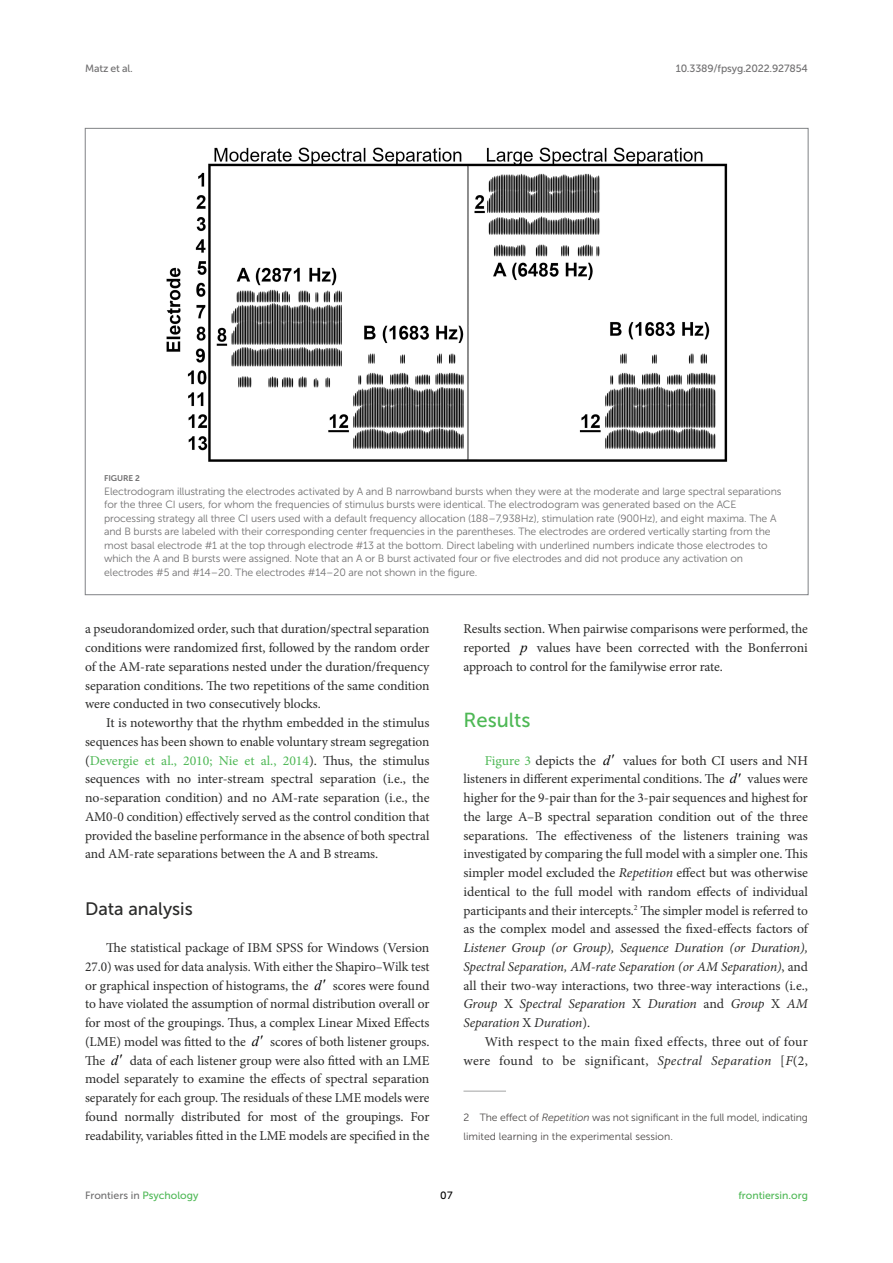
<style>
.page{position:relative;width:893px;height:1263px;background:#fff}
.page>*{position:absolute;margin:0;border:0;box-sizing:border-box;transform-origin:0 0}
.HEAD_1{font:20.25px "Museo Sans 500";color:#4eb855}
.HEAD_2{font:18px "Museo Sans 500";color:#2b2b2a}
.spi-math-img{font:italic 14.25px "Times New Roman";color:#000}
.TEXT_FLUSH{font:13.5px/18.8px "Minion Pro";letter-spacing:-.005em;color:#2b2b2a;text-align:justify}
.TEXT{font:13.5px/18.8px "Minion Pro";letter-spacing:-.005em;color:#2b2b2a;text-align:justify}
.TEXT_FLUSH-2{font:italic 13.5px "Minion Pro";letter-spacing:-.015em;color:#2b2b2a}
.TEXT_FLUSH-3{font:13.5px "Minion Pro";letter-spacing:.02em;color:#2b2b2a}
.TEXT_FLUSH-4{font:13.5px "Minion Pro";letter-spacing:-.005em;color:#4eb855}
.FIG_LEG{font:10.5px/13.5px "Museo Sans 300";letter-spacing:-.01em;color:#706f70}
.FOOTNOTE{font:10.5px/18.8px "Museo Sans 300";letter-spacing:-.005em;color:#4c4948}
.t1{font:10.5px "Museo Sans 500";letter-spacing:-.015em;color:#706f70}
.t2{font:10.5px "Museo Sans 500";color:#4eb855}
.t3{font:10.5px "Museo Sans 500";color:#000}
.FIG_HD{font:8.25px "Museo Sans 700";letter-spacing:-.01em;color:#706f70}
.s1{color:#2b2b2a}
.s2{font-family:"Times New Roman";font-style:italic;font-size:14.25px;color:#000}
.s3{color:#4eb855}
.s4{font-style:italic}
.s5{font-style:normal}
</style>
<div class="page">
<hr style="left:463px;top:1091px;width:43px;height:1px;background:#a2a3a3">
<img style="left:166px;top:147px;width:561px;height:315px">
<p class="t1" style="left:85px;top:63px;width:49px">Matz et al.</p>
<p class="t1" style="left:676px;top:63px;width:134px">10.3389/fpsyg.2022.927854</p>
<p class="FIG_HD" style="left:104px;top:474px;width:37px">FIGURE 2</p>
<p class="FIG_LEG" style="left:104px;top:484px;width:679px">Electrodogram illustrating the electrodes activated by A and B narrowband bursts when they were at the moderate and large spectral separations for the three CI users, for whom the frequencies of stimulus bursts were identical. The electrodogram was generated based on the ACE processing strategy all three CI users used with a default frequency allocation (188–7,938 Hz), stimulation rate (900 Hz), and eight maxima. The A and B bursts are labeled with their corresponding center frequencies in the parentheses. The electrodes are ordered vertically starting from the most basal electrode #1 at the top through electrode #13 at the bottom. Direct labeling with underlined numbers indicate those electrodes to which the A and B bursts were assigned. Note that an A or B burst activated four or five electrodes and did not produce any activation on electrodes #5 and #14–20. The electrodes #14–20 are not shown in the figure.</p>
<p class="TEXT_FLUSH" style="left:85px;top:620px;width:346px">a pseudorandomized order, such that duration/spectral separation</p>
<p class="TEXT_FLUSH" style="left:85px;top:638px;width:346px">conditions were randomized first, followed by the random order</p>
<p class="TEXT_FLUSH" style="left:85px;top:657px;width:346px">of the AM-rate separations nested under the duration/frequency</p>
<p class="TEXT_FLUSH" style="left:85px;top:676px;width:346px">separation conditions. The two repetitions of the same condition</p>
<p class="TEXT_FLUSH" style="left:85px;top:695px;width:237px">were conducted in two consecutively blocks.</p>
<p class="TEXT_FLUSH" style="left:106px;top:713px;width:325px">It is noteworthy that the rhythm embedded in the stimulus</p>
<p class="TEXT_FLUSH" style="left:85px;top:732px;width:346px">sequences has been shown to enable voluntary stream segregation</p>
<p class="TEXT_FLUSH-4" style="left:85px;top:751px;width:346px"><span class="s1">(</span>Devergie et al., 2010; Nie et al., 2014<span class="s1">). Thus, the stimulus</span></p>
<p class="TEXT" style="left:85px;top:770px;width:346px">sequences with no inter-stream spectral separation (i.e., the no-separation condition) and no AM-rate separation (i.e., the AM0-0 condition) effectively served as the control condition that provided the baseline performance in the absence of both spectral and AM-rate separations between the A and B streams.</p>
<p class="HEAD_2" style="left:85px;top:898px;width:109px">Data analysis</p>
<p class="TEXT_FLUSH" style="left:85px;top:938px;width:346px;text-indent:21px">The statistical package of IBM SPSS for Windows (Version 27.0) was used for data analysis. With either the Shapiro–Wilk test or graphical inspection of histograms, the <span class="s2">d</span></p>
<p class="TEXT_FLUSH" style="left:85px;top:976px;width:346px;text-indent:248px">scores were found to have violated the assumption of normal distribution overall or for most of the groupings. Thus, a complex Linear Mixed Effects (LME) model was fitted to the <span class="s2">d</span></p>
<p class="TEXT_FLUSH" style="left:270px;top:1032px;width:161px">scores of both listener groups.</p>
<p class="TEXT_FLUSH" style="left:85px;top:1051px;width:35px">The <span class="s2">d</span></p>
<p class="TEXT_FLUSH" style="left:85px;top:1051px;width:346px;text-indent:45px">data of each listener group were also fitted with an LME model separately to examine the effects of spectral separation separately for each group. The residuals of these LME models were found normally distributed for most of the groupings. For readability, variables fitted in the LME models are specified in the</p>
<p class="TEXT_FLUSH" style="left:463px;top:620px;width:346px">Results section. When pairwise comparisons were performed, the reported</p>
<p class="TEXT_FLUSH" style="left:463px;top:638px;width:346px;text-indent:73px">values have been corrected with the Bonferroni approach to control for the familywise error rate.</p>
<p class="HEAD_1" style="left:463px;top:709px;width:69px">Results</p>
<p class="TEXT_FLUSH" style="left:485px;top:751px;width:113px"><span class="s3">Figure 3</span> depicts the</p>
<p class="spi-math-img" style="left:603px;top:750px;width:9px">d</p>
<p class="spi-math-img" style="left:521px;top:637px;width:9px">p</p>
<p class="TEXT_FLUSH" style="left:463px;top:751px;width:346px;text-indent:160px">values for both CI users and NH listeners in different experimental conditions. The <span class="s2">d</span></p>
<p class="TEXT_FLUSH" style="left:748px;top:770px;width:62px">values were</p>
<p class="TEXT_FLUSH" style="left:463px;top:788px;width:346px">higher for the 9-pair than for the 3-pair sequences and highest for</p>
<p class="TEXT_FLUSH" style="left:463px;top:807px;width:346px">the large A–B spectral separation condition out of the three</p>
<p class="TEXT_FLUSH" style="left:463px;top:826px;width:346px">separations. The effectiveness of the listeners training was</p>
<p class="TEXT_FLUSH" style="left:463px;top:845px;width:346px">investigated by comparing the full model with a simpler one. This</p>
<p class="TEXT_FLUSH" style="left:463px;top:863px;width:346px">simpler model excluded the <span class="s4">Repetition</span> effect but was otherwise</p>
<p class="TEXT_FLUSH" style="left:463px;top:882px;width:346px">identical to the full model with random effects of individual</p>
<p class="TEXT_FLUSH" style="left:463px;top:901px;width:346px">participants and their intercepts.<sup>2</sup> The simpler model is referred to</p>
<p class="TEXT_FLUSH" style="left:463px;top:920px;width:346px">as the complex model and assessed the fixed-effects factors of</p>
<p class="TEXT_FLUSH-2" style="left:463px;top:938px;width:346px">Listener Group (or Group), Sequence Duration (or Duration),</p>
<p class="TEXT_FLUSH-2" style="left:463px;top:957px;width:346px">Spectral Separation, AM-rate Separation (or AM Separation)<span class="s5">, and</span></p>
<p class="TEXT_FLUSH" style="left:463px;top:976px;width:346px">all their two-way interactions, two three-way interactions (i.e.,</p>
<p class="TEXT_FLUSH-2" style="left:463px;top:995px;width:346px">Group <span class="s5">X</span> Spectral Separation <span class="s5">X</span> Duration <span class="s5">and</span> Group <span class="s5">X</span> AM</p>
<p class="TEXT_FLUSH-2" style="left:463px;top:1013px;width:128px">Separation <span class="s5">X</span> Duration<span class="s5">).</span></p>
<p class="TEXT_FLUSH-3" style="left:485px;top:1032px;width:325px">With respect to the main fixed effects, three out of four</p>
<p class="TEXT_FLUSH-3" style="left:463px;top:1051px;width:346px">were found to be significant, <span class="s4">Spectral Separation</span> [<span class="s4">F</span>(2,</p>
<p class="FOOTNOTE" style="left:463px;top:1108px;width:346px">2 The effect of <span class="s4">Repetition</span> was not significant in the full model, indicating limited learning in the experimental session.</p>
<p class="t1" style="left:85px;top:1190px;width:115px">Frontiers in <span class="s3">Psychology</span></p>
<p class="t3" style="left:440px;top:1190px;width:14px">07</p>
<p class="t2" style="left:738px;top:1190px;width:71px">frontiersin.org</p>
</div>
